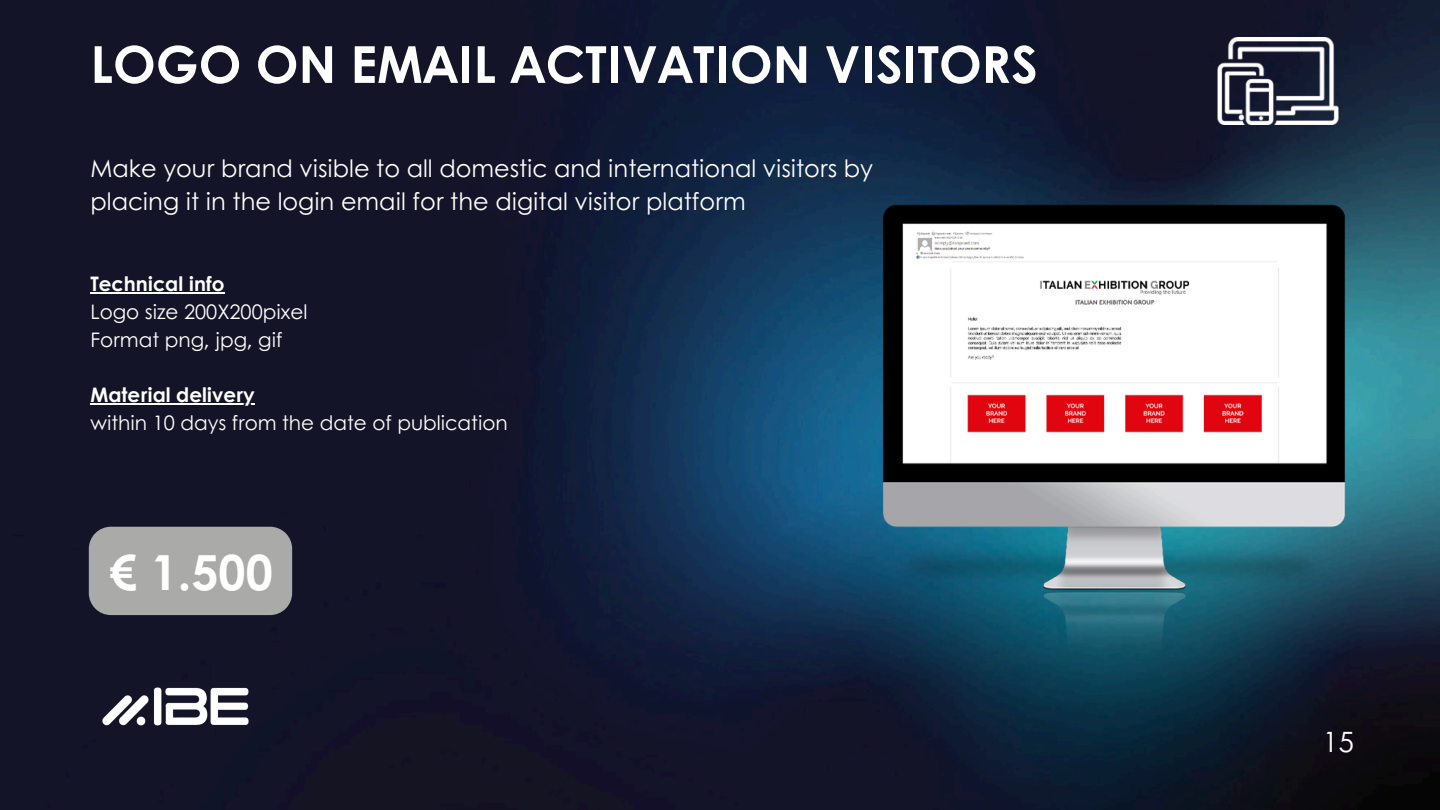
<style>
.page{position:relative;width:1440px;height:810px;background:#fff}
.page>*{position:absolute;margin:0;border:0;box-sizing:border-box;transform-origin:0 0}
.t1{font:700 51px "Century Gothic";color:#fff}
.t2{font:700 48.4px "Century Gothic";color:#fff}
.t3{font:28px "Century Gothic";color:#fff}
.t4{font:24px/33px "Century Gothic";color:#fff}
.t5{font:20px "Century Gothic";color:#fff}
.t6{font:700 20px "Century Gothic";color:#fff}
</style>
<div class="page">
<img style="left:0;top:0;width:1440px;height:810px">
<img style="left:1218px;top:37px;width:120px;height:88px">
<img style="left:847px;top:186px;width:512px;height:478px">
<hr style="left:91px;top:293px;width:134px;height:1px;background:#fff">
<hr style="left:91px;top:404px;width:164px;height:1px;background:#fff">
<svg style="left:89px;top:474px;width:203px;height:193px"></svg>
<img style="left:91px;top:675px;width:169px;height:67px">
<h2 class="t1" style="left:91px;top:26px;width:948px">LOGO ON EMAIL ACTIVATION VISITORS</h2>
<p class="t4" style="left:91px;top:150px;width:784px">Make your brand visible to all domestic and international visitors by placing it in the login email for the digital visitor platform</p>
<p class="t6" style="left:91px;top:269px;width:136px">Technical info</p>
<p class="t5" style="left:91px;top:296px;width:218px">Logo size 200X200pixel</p>
<p class="t5" style="left:91px;top:324px;width:193px">Format png, jpg, gif</p>
<p class="t6" style="left:91px;top:380px;width:166px">Material delivery</p>
<p class="t5" style="left:91px;top:407px;width:419px">within 10 days from the date of publication</p>
<p class="t2" style="left:108px;top:536px;width:166px">€ 1.500</p>
<h3 class="t3" style="left:1323px;top:721px;width:33px">15</h3>
</div>
